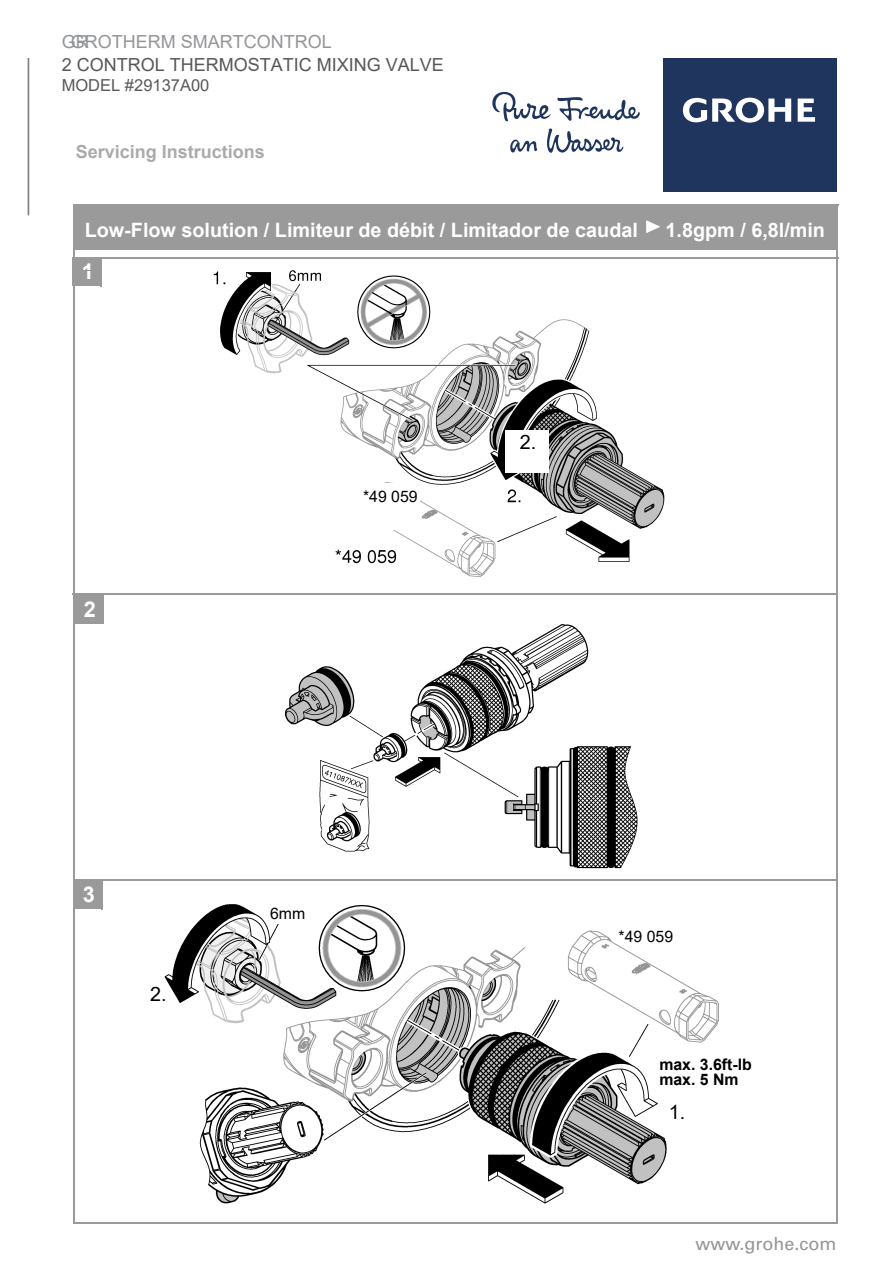
<style>
.page{position:relative;width:893px;height:1263px;background:#fff}
.page>*{position:absolute;margin:0;border:0;box-sizing:border-box;transform-origin:0 0}
.t1{font:700 21.75px "Arial";color:#fff}
.t2{font:700 19.8px "Arial";color:#fff}
.t3{font:19.8px "Arial";color:#000}
.t4{font:18px "Arial";color:#57585b}
.t5{font:18px "Arial";color:#939598}
.t6{font:700 18px "Arial";color:#aaa}
.t7{font:18px "Univers";color:#939598}
.t8{font:16.5px "Arial";color:#58595b}
.t9{font:700 15.9px/15px "Arial";color:#000}
.t10{font:15.9px "Arial";color:#000}
.s1{font-style:inherit}
</style>
<div class="page">
<div style="left:663px;top:58px;width:173px;height:133px;background:#1f355e"></div>
<svg style="left:798px;top:99px;width:17px;height:23px"></svg>
<svg style="left:683px;top:98px;width:108px;height:25px"></svg>
<svg style="left:492px;top:92px;width:148px;height:61px"></svg>
<hr style="left:28px;top:58px;width:1px;height:157px;background:#808285">
<hr style="left:72px;top:593px;width:763px;height:2px;background:#9a9a9a">
<hr style="left:74px;top:879px;width:763px;height:2px;background:#9a9a9a">
<img style="left:213px;top:270px;width:452px;height:307px">
<div style="left:505px;top:431px;width:44px;height:42px;background:#fff"></div>
<div style="left:318px;top:484px;width:101px;height:45px;background:#fff"></div>
<hr style="left:318px;top:483px;width:102px;height:2px;background:#fff">
<hr style="left:418px;top:484px;width:2px;height:46px;background:#fff">
<hr style="left:317px;top:528px;width:102px;height:2px;background:#fff">
<hr style="left:317px;top:483px;width:2px;height:46px;background:#fff">
<img style="left:285px;top:624px;width:353px;height:245px">
<img style="left:164px;top:904px;width:555px;height:300px">
<div style="left:633px;top:902px;width:90px;height:50px;background:#fff"></div>
<hr style="left:632px;top:951px;width:91px;height:2px;background:#fff">
<hr style="left:632px;top:901px;width:2px;height:51px;background:#fff">
<div style="left:655px;top:1053px;width:134px;height:44px;background:#fff"></div>
<hr style="left:655px;top:1052px;width:135px;height:2px;background:#fff">
<hr style="left:654px;top:1096px;width:135px;height:2px;background:#fff">
<hr style="left:654px;top:1052px;width:2px;height:45px;background:#fff">
<div style="left:668px;top:1101px;width:53px;height:40px;background:#fff"></div>
<div style="left:267px;top:888px;width:56px;height:35px;background:#fff"></div>
<hr style="left:323px;top:888px;width:1px;height:36px;background:#fff">
<hr style="left:266px;top:922px;width:57px;height:2px;background:#fff">
<hr style="left:266px;top:887px;width:2px;height:36px;background:#fff">
<div style="left:187px;top:1002px;width:20px;height:60px;background:#fff"></div>
<hr style="left:100px;top:257px;width:2px;height:29px;background:#9a9a9a">
<hr style="left:73px;top:284px;width:28px;height:2px;background:#9a9a9a">
<div style="left:75px;top:595px;width:28px;height:28px;background:#9a9a9a"></div>
<hr style="left:102px;top:595px;width:2px;height:29px;background:#9a9a9a">
<hr style="left:75px;top:622px;width:28px;height:2px;background:#9a9a9a">
<div style="left:74px;top:880px;width:28px;height:28px;background:#9a9a9a"></div>
<hr style="left:101px;top:880px;width:2px;height:29px;background:#9a9a9a">
<hr style="left:74px;top:907px;width:28px;height:2px;background:#9a9a9a">
<hr style="left:836px;top:242px;width:2px;height:981px;background:#9a9a9a">
<hr style="left:73px;top:1221px;width:764px;height:2px;background:#9a9a9a">
<hr style="left:73px;top:245px;width:2px;height:977px;background:#9a9a9a">
<div style="left:74px;top:205px;width:763px;height:44px;background:#9a9a9a"></div>
<svg style="left:646px;top:221px;width:14px;height:12px"></svg>
<hr style="left:74px;top:204px;width:764px;height:1px;background:#9a9a9a">
<hr style="left:836px;top:205px;width:2px;height:45px;background:#9a9a9a">
<hr style="left:73px;top:248px;width:764px;height:2px;background:#9a9a9a">
<hr style="left:73px;top:204px;width:2px;height:45px;background:#9a9a9a">
<svg style="left:75px;top:258px;width:25px;height:26px"></svg>
<hr style="left:74px;top:257px;width:764px;height:1px;background:#9a9a9a">
<p class="t5" style="left:62px;top:30px;width:271px">GRGROTHERM SMARTCONTROL</p>
<p class="t4" style="left:62px;top:52px;width:384px">2 CONTROL THERMOSTATIC MIXING VALVE</p>
<p class="t8" style="left:62px;top:74px;width:149px">MODEL #29137<span class="s1">A00</span></p>
<p class="t6" style="left:76px;top:138px;width:191px">Servicing Instructions</p>
<p class="t2" style="left:85px;top:216px;width:555px">Low-Flow solution / Limiteur de débit / Limitador de caudal</p>
<p class="t2" style="left:666px;top:216px;width:161px">1.8gpm / 6,8l/min</p>
<p class="t1" style="left:82px;top:256px;width:14px">1</p>
<p class="t1" style="left:84px;top:594px;width:14px">2</p>
<p class="t10" style="left:363px;top:485px;width:56px">*49 059</p>
<p class="t3" style="left:520px;top:428px;width:18px">2.</p>
<p class="t1" style="left:83px;top:879px;width:14px">3</p>
<p class="t3" style="left:150px;top:980px;width:18px">2.</p>
<p class="t10" style="left:270px;top:903px;width:37px">6mm</p>
<p class="t10" style="left:619px;top:925px;width:56px">*49 059</p>
<p class="t9" style="left:659px;top:1057px;width:94px">max. 3.6ft-lb max. 5 Nm</p>
<p class="t3" style="left:669px;top:1098px;width:18px">1.</p>
<p class="t7" style="left:695px;top:1233px;width:142px">www.grohe.com</p>
</div>
